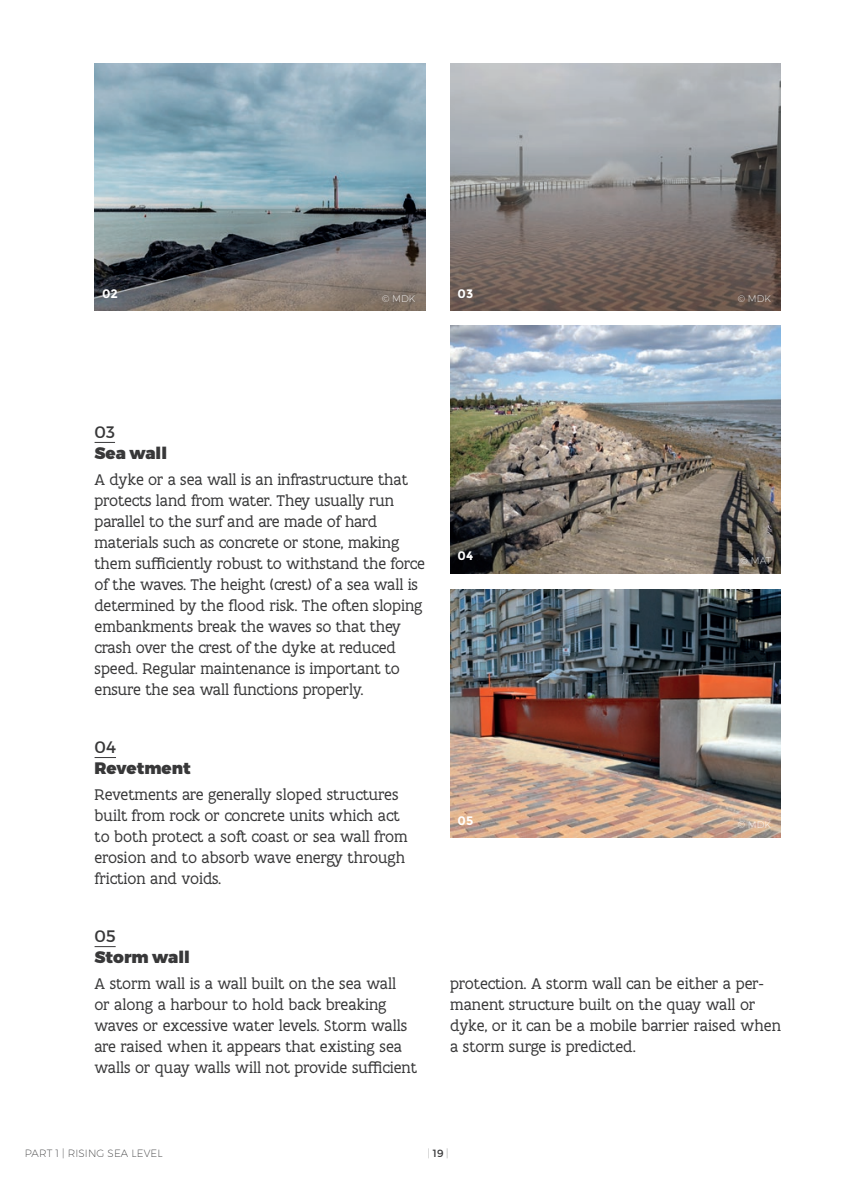
<style>
.page{position:relative;width:844px;height:1191px;background:#fff}
.page>*{position:absolute;margin:0;border:0;box-sizing:border-box;transform-origin:0 0}
.PILOTS_body{font:16.62px/21px "Flanders Art Serif Pro";letter-spacing:-.005em;color:#383839}
.PILOTS_tussentitel{font:900 16.62px "Montserrat";color:#383839}
.PILOTS_tussentitel-2{font:16.62px "Montserrat";color:#383839}
.PILOTS_tussentitel-3{font:700 12.25px "Montserrat";color:#fff}
.t1{font:200 10.5px "Montserrat";letter-spacing:.01em;color:#383839}
.t2{font:100 10.5px "Montserrat";color:#383839}
.PILOTS_copyright{font:200 9.62px "Montserrat";color:#fff}
.s1{font-weight:400}
</style>
<div class="page">
<img style="left:94px;top:63px;width:331px;height:248px">
<img style="left:450px;top:325px;width:330px;height:248px">
<img style="left:450px;top:589px;width:330px;height:248px">
<img style="left:450px;top:63px;width:330px;height:248px">
<svg style="left:94px;top:442px;width:21px;height:1px"></svg>
<svg style="left:94px;top:757px;width:22px;height:1px"></svg>
<svg style="left:94px;top:946px;width:22px;height:1px"></svg>
<p class="PILOTS_tussentitel-3" style="left:102px;top:287px;width:17px">02</p>
<p class="PILOTS_tussentitel-3" style="left:457px;top:287px;width:17px">03</p>
<p class="PILOTS_copyright" style="left:382px;top:293px;width:35px">© MDK</p>
<p class="PILOTS_copyright" style="left:737px;top:293px;width:35px">© MDK</p>
<p class="PILOTS_tussentitel-2" style="left:94px;top:421px;width:22px">03</p>
<p class="PILOTS_tussentitel" style="left:94px;top:442px;width:74px">Sea wall</p>
<p class="PILOTS_body" style="left:94px;top:469px;width:332px">A dyke or a sea wall is an infrastructure that protects land from water. They usually run parallel to the surf and are made of hard materials such as concrete or stone, making them sufficiently robust to withstand the force of the waves. The height (crest) of a sea wall is determined by the flood risk. The often sloping embankments break the waves so that they crash over the crest of the dyke at reduced speed. Regular maintenance is important to ensure the sea wall functions properly.</p>
<p class="PILOTS_tussentitel-2" style="left:94px;top:736px;width:23px">04</p>
<p class="PILOTS_tussentitel" style="left:94px;top:757px;width:98px">Revetment</p>
<p class="PILOTS_body" style="left:94px;top:784px;width:314px">Revetments are generally sloped structures built from rock or concrete units which act to both protect a soft coast or sea wall from erosion and to absorb wave energy through friction and voids.</p>
<p class="PILOTS_tussentitel-3" style="left:457px;top:549px;width:17px">04</p>
<p class="PILOTS_tussentitel-3" style="left:457px;top:813px;width:17px">05</p>
<p class="PILOTS_copyright" style="left:740px;top:555px;width:26px">© MAT</p>
<p class="PILOTS_copyright" style="left:737px;top:819px;width:35px">© MDK</p>
<p class="PILOTS_tussentitel-2" style="left:94px;top:925px;width:23px">05</p>
<p class="PILOTS_tussentitel" style="left:94px;top:946px;width:97px">Storm wall</p>
<p class="PILOTS_body" style="left:94px;top:973px;width:324px">A storm wall is a wall built on the sea wall<br>or along a harbour to hold back breaking waves or excessive water levels. Storm walls are raised when it appears that existing sea walls or quay walls will not provide sufficient</p>
<p class="PILOTS_body" style="left:450px;top:973px;width:332px">protection. A storm wall can be either a per&shy;manent structure built on the quay wall or dyke, or it can be a mobile barrier raised when a storm surge is predicted.</p>
<p class="t1" style="left:25px;top:1147px;width:137px">PART 1 | R ISING SEA LEVEL</p>
<p class="t2" style="left:428px;top:1147px;width:22px">| <span class="s1">19</span> |</p>
</div>
